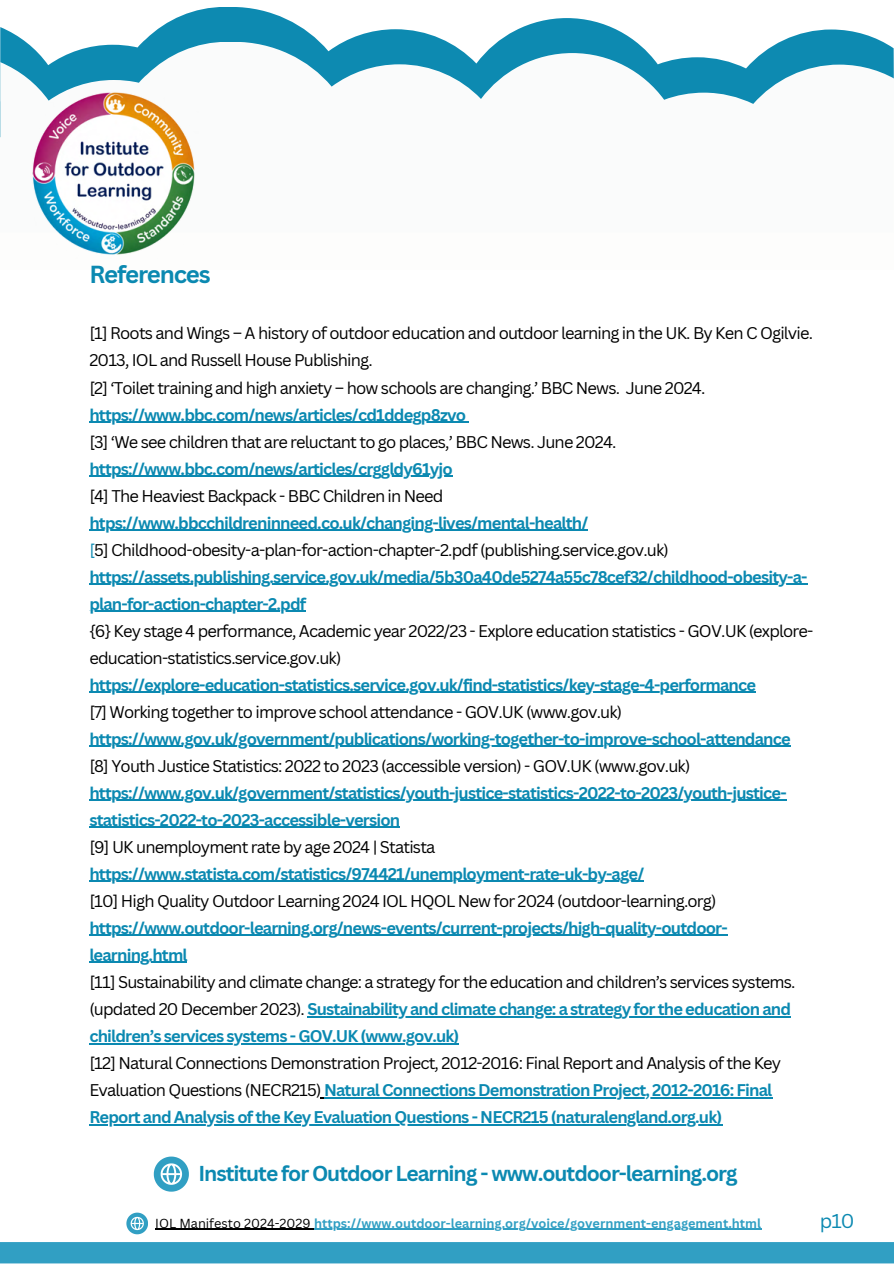
<style>
.page{position:relative;width:894px;height:1264px;background:#fff}
.page>*{position:absolute;margin:0;border:0;box-sizing:border-box;transform-origin:0 0}
.t1{font:700 24px "Canva Sans";letter-spacing:-.05em;color:#0b89b1}
.t2{font:700 21px "Canva Sans";letter-spacing:-.05em;color:#0b89b1}
.t3{font:19.5px "Canva Sans";color:#0b89b1}
.t4{font:16.5px/27px "Canva Sans";letter-spacing:-.05em;color:#000}
.t5{font:700 16.5px/27px "Canva Sans";letter-spacing:-.05em;color:#0b89b1}
.t6{font:700 12.75px "Canva Sans";color:#319fc3}
.s1{font-weight:700;color:#0b89b1}
.s2{font-weight:400;color:#000}
.s3{color:#0b89b1}
</style>
<div class="page">
<svg style="left:0;top:7px;width:883px;height:35px"></svg>
<svg style="left:0;top:42px;width:893px;height:96px"></svg>
<img style="left:29px;top:89px;width:169px;height:166px">
<hr style="left:89px;top:421px;width:376px;height:2px;background:#0b89b1">
<hr style="left:89px;top:475px;width:363px;height:2px;background:#0b89b1">
<hr style="left:89px;top:529px;width:499px;height:2px;background:#0b89b1">
<hr style="left:89px;top:583px;width:718px;height:2px;background:#0b89b1">
<hr style="left:89px;top:610px;width:216px;height:2px;background:#0b89b1">
<hr style="left:89px;top:691px;width:666px;height:2px;background:#0b89b1">
<hr style="left:89px;top:745px;width:701px;height:2px;background:#0b89b1">
<hr style="left:89px;top:799px;width:697px;height:2px;background:#0b89b1">
<hr style="left:89px;top:826px;width:310px;height:2px;background:#0b89b1">
<hr style="left:89px;top:880px;width:554px;height:2px;background:#0b89b1">
<hr style="left:89px;top:934px;width:638px;height:2px;background:#0b89b1">
<hr style="left:89px;top:961px;width:98px;height:2px;background:#0b89b1">
<hr style="left:307px;top:1015px;width:483px;height:2px;background:#0b89b1">
<hr style="left:89px;top:1042px;width:370px;height:2px;background:#0b89b1">
<hr style="left:324px;top:1096px;width:447px;height:2px;background:#0b89b1">
<hr style="left:89px;top:1123px;width:633px;height:2px;background:#0b89b1">
<div style="left:0;top:1241px;width:893px;height:22px;background:#319fc3"></div>
<svg style="left:154px;top:1156px;width:35px;height:35px"></svg>
<svg style="left:126px;top:1212px;width:22px;height:21px"></svg>
<hr style="left:155px;top:1228px;width:159px;height:1px;background:#000">
<hr style="left:314px;top:1228px;width:447px;height:1px;background:#319fc3">
<h1 class="t1" style="left:89px;top:257px;width:123px">References</h1>
<h4 class="t4" style="left:89px;top:319px;width:725px">[1] Roots and Wings – A history of outdoor education and outdoor learning in the UK. By Ken C Ogilvie.<br>2013, IOL and Russell House Publishing.<br>[2] ‘Toilet training and high anxiety – how schools are changing.’ BBC News. June 2024.</h4>
<p class="t4" style="left:89px;top:400px;width:528px"><span class="s1">https://www.bbc.com/news/articles/cd1ddegp8zvo<br></span>[3] ‘We see children that are reluctant to go places,’ BBC News. June 2024.</p>
<p class="t5" style="left:89px;top:454px;width:365px">https://www.bbc.com/news/articles/crggldy61yjo <span class="s2">[4] The Heaviest Backpack - BBC Children in Need</span></p>
<h2 class="t4" style="left:89px;top:508px;width:581px"><span class="s1">htps://www.bbcchildreninneed.co.uk/changing-lives/mental-health/<br></span><span class="s3">[</span>5] Childhood-obesity-a-plan-for-action-chapter-2.pdf (publishing.service.gov.uk)</h2>
<h3 class="t5" style="left:89px;top:562px;width:719px">https://assets.publishing.service.gov.uk/media/5b30a40de5274a55c78cef32/childhood-obesity-a-</h3>
<p class="t4" style="left:89px;top:589px;width:725px"><span class="s1">plan-for-action-chapter-2.pdf<br></span>{6} Key stage 4 performance, Academic year 2022/23 - Explore education statistics - GOV.UK (explore&shy;education-statistics.service.gov.uk)</p>
<p class="t5" style="left:89px;top:670px;width:668px">https://explore-education-statistics.service.gov.uk/find-statistics/key-stage-4-performance</p>
<p class="t4" style="left:89px;top:697px;width:534px">[7] Working together to improve school attendance - GOV.UK (www.gov.uk)</p>
<p class="t5" style="left:89px;top:724px;width:702px">https://www.gov.uk/government/publications/working-together-to-improve-school-attendance</p>
<p class="t4" style="left:89px;top:751px;width:602px">[8] Youth Justice Statistics: 2022 to 2023 (accessible version) - GOV.UK (www.gov.uk)</p>
<p class="t5" style="left:89px;top:778px;width:698px">https://www.gov.uk/government/statistics/youth-justice-statistics-2022-to-2023/youth-justice&shy;statistics-2022-to-2023-accessible-version</p>
<p class="t4" style="left:89px;top:832px;width:347px">[9] UK unemployment rate by age 2024 | Statista</p>
<p class="t5" style="left:89px;top:859px;width:556px">https://www.statista.com/statistics/974421/unemployment-rate-uk-by-age/</p>
<p class="t4" style="left:89px;top:886px;width:628px">[10] High Quality Outdoor Learning 2024 IOL HQOL New for 2024 (outdoor-learning.org)</p>
<p class="t5" style="left:89px;top:913px;width:639px">https://www.outdoor-learning.org/news-events/current-projects/high-quality-outdoor&shy;learning.html</p>
<p class="t4" style="left:89px;top:967px;width:707px">[11] Sustainability and climate change: a strategy for the education and children’s services systems. (updated 20 December 2023). <span class="s1">Sustainability and climate change: a strategy for the education and children’s services systems - GOV.UK (www.gov.uk)</span></p>
<p class="t5" style="left:89px;top:1048px;width:693px"><span class="s2">[12] Natural Connections Demonstration Project, 2012-2016: Final Report and Analysis of the Key<br>Evaluation Questions (NECR215)</span> Natural Connections Demonstration Project, 2012-2016: Final<br>Report and Analysis of the Key Evaluation Questions - NECR215 (naturalengland.org.uk)</p>
<p class="t2" style="left:198px;top:1158px;width:540px">Institute for Outdoor Learning - www.outdoor-learning.org</p>
<p class="t6" style="left:155px;top:1214px;width:607px"><span class="s2">IOL Manifesto 2024-2029</span> https://www.outdoor-learning.org/voice/government-engagement.html</p>
<p class="t3" style="left:819px;top:1207px;width:36px">p10</p>
</div>
